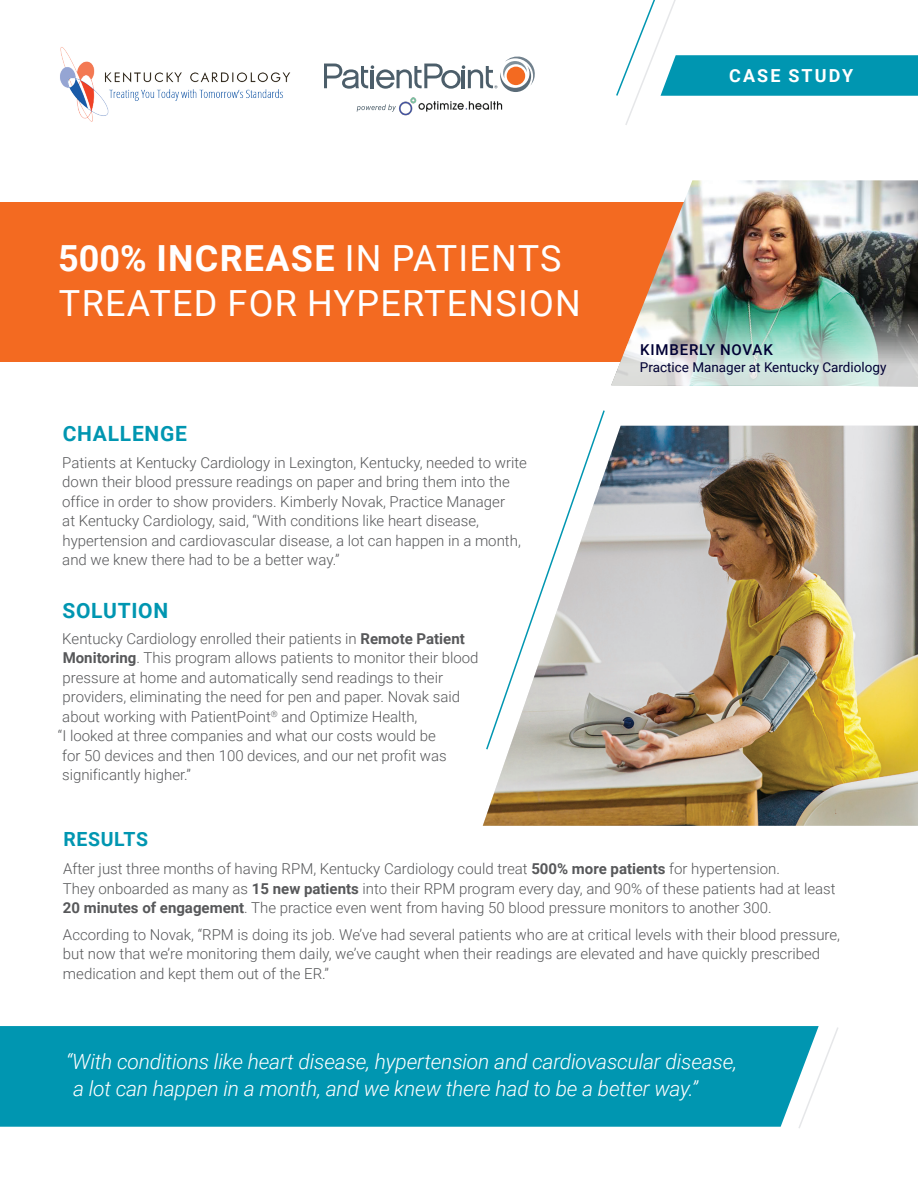
<style>
.page{position:relative;width:918px;height:1188px;background:#fff}
.page>*{position:absolute;margin:0;border:0;box-sizing:border-box;transform-origin:0 0}
.t1{font:36px/45px "Roboto";letter-spacing:.035em;color:#fff}
.t2{font:italic 300 21px/27px "Roboto";letter-spacing:-.01em;color:#fff}
.t3{font:700 21px "Roboto";letter-spacing:.035em;color:#0096b1}
.t4{font:700 19.5px "Roboto";letter-spacing:.035em;color:#0096b1}
.t5{font:700 18px "Roboto";letter-spacing:.115em;color:#fff}
.t6{font:300 15px/19.5px "Roboto";color:#57585a}
.t7{font:500 15px "Roboto";letter-spacing:.055em;color:#000034}
.t8{font:13.5px "Roboto";color:#000034}
.s1{font-weight:700}
</style>
<div class="page">
<div style="left:0;top:202px;width:918px;height:160px;background:#f36a21"></div>
<img style="left:611px;top:180px;width:307px;height:206px">
<img style="left:483px;top:426px;width:435px;height:400px">
<svg style="left:616px;top:0;width:302px;height:125px"></svg>
<div style="left:0;top:1026px;width:797px;height:101px;background:#0096b1"></div>
<svg style="left:357px;top:104px;width:39px;height:8px"></svg>
<img style="left:399px;top:97px;width:104px;height:18px">
<svg style="left:324px;top:56px;width:211px;height:36px"></svg>
<img style="left:60px;top:47px;width:231px;height:75px">
<svg style="left:485px;top:410px;width:121px;height:341px"></svg>
<svg style="left:797px;top:1026px;width:41px;height:102px"></svg>
<p class="t5" style="left:729px;top:63px;width:125px">CASE STUDY</p>
<h1 class="t1" style="left:58px;top:235px;width:524px"><span class="s1">500% INCREASE</span> IN PATIENTS<br>TREATED FOR HYPERTENSION</h1>
<h2 class="t3" style="left:63px;top:419px;width:126px">CHALLENGE</h2>
<p class="t6" style="left:62px;top:452px;width:466px">Patients at Kentucky Cardiology in Lexington, Kentucky, needed to write down their blood pressure readings on paper and bring them into the office in order to show providers. Kimberly Novak, Practice Manager<br>at Kentucky Cardiology, said, “With conditions like heart disease, hypertension and cardiovascular disease, a lot can happen in a month, and we knew there had to be a better way.”</p>
<h2 class="t3" style="left:62px;top:596px;width:107px">SOLUTION</h2>
<p class="t6" style="left:62px;top:628px;width:404px">Kentucky Cardiology enrolled their patients in <span class="s1">Remote Patient</span></p>
<p class="t6" style="left:63px;top:648px;width:417px"><span class="s1">Monitoring</span>. This program allows patients to monitor their blood</p>
<p class="t6" style="left:63px;top:667px;width:382px">pressure at home and automatically send readings to their</p>
<p class="t6" style="left:63px;top:687px;width:399px">providers, eliminating the need for pen and paper. Novak said</p>
<p class="t6" style="left:62px;top:706px;width:357px">about working with PatientPoint<sup>®</sup> and Optimize Health,</p>
<p class="t6" style="left:58px;top:726px;width:379px">“I looked at three companies and what our costs would be</p>
<p class="t6" style="left:62px;top:745px;width:386px">for 50 devices and then 100 devices, and our net profit was</p>
<p class="t6" style="left:62px;top:765px;width:131px">significantly higher.”</p>
<p class="t7" style="left:640px;top:340px;width:134px">KIMBERLY NOVAK</p>
<p class="t8" style="left:640px;top:358px;width:248px">Practice Manager at Kentucky Cardiology</p>
<h3 class="t4" style="left:63px;top:826px;width:86px">RESULTS</h3>
<p class="t6" style="left:63px;top:859px;width:774px">After just three months of having RPM, Kentucky Cardiology could treat <span class="s1">500% more patients</span> for hypertension.<br>They onboarded as many as <span class="s1">15 new patients</span> into their RPM program every day, and 90% of these patients had at least<br><span class="s1">20 minutes of engagement</span>. The practice even went from having 50 blood pressure monitors to another 300.</p>
<p class="t6" style="left:63px;top:924px;width:779px">According to Novak, “RPM is doing its job. We’ve had several patients who are at critical levels with their blood pressure, but now that we’re monitoring them daily, we’ve caught when their readings are elevated and have quickly prescribed medication and kept them out of the ER.”</p>
<h2 class="t2" style="left:73px;top:1047px;width:666px;text-indent:-7px">“With conditions like heart disease, hypertension and cardiovascular disease, a lot can happen in a month, and we knew there had to be a better way.”</h2>
</div>
